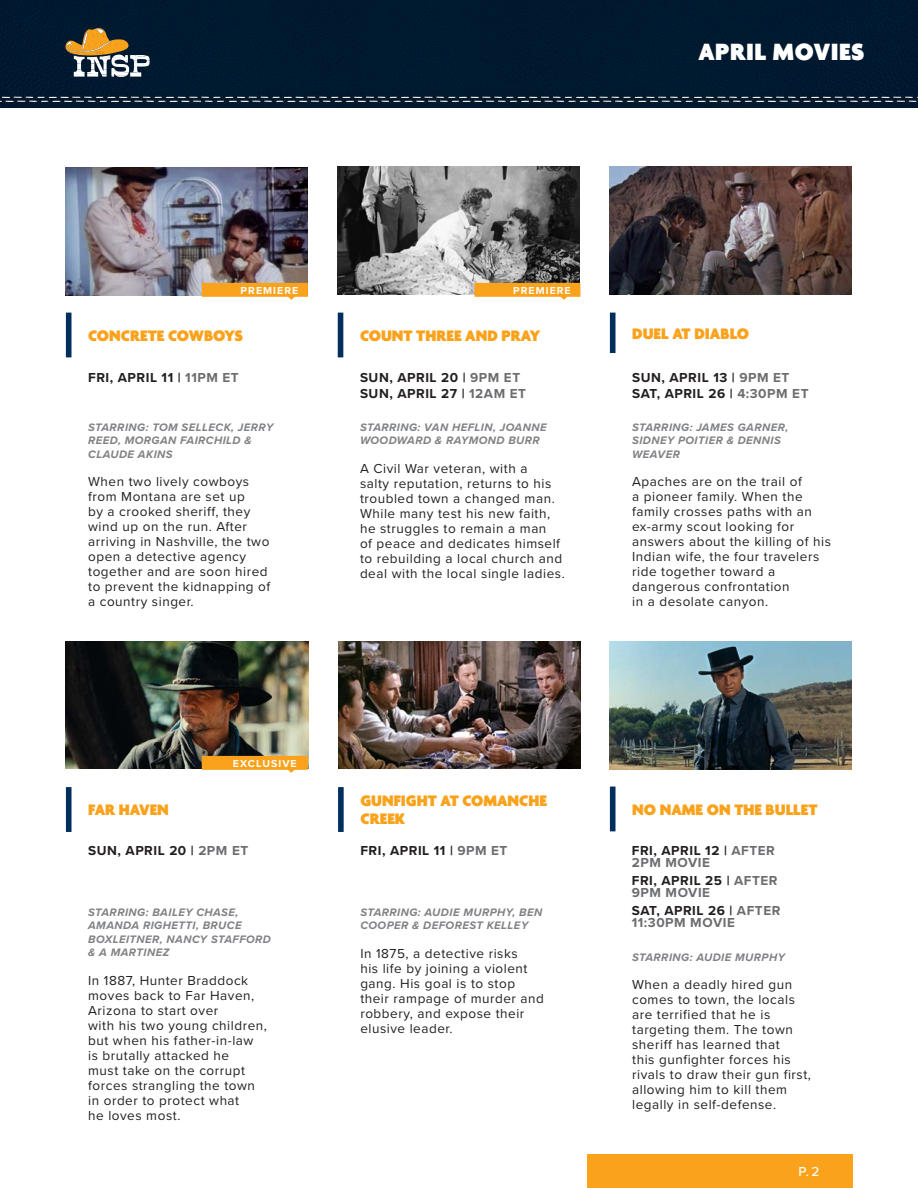
<style>
.page{position:relative;width:918px;height:1188px;background:#fff}
.page>*{position:absolute;margin:0;border:0;box-sizing:border-box;transform-origin:0 0}
.Top_Right_Title{font:900 25.5px "Agenda";letter-spacing:.02em;color:#fff}
.Titles-Two_Line{font:900 16.5px/18px "Agenda";color:#faa21b}
.Description{font:13.5px/15px "Proxima Nova";letter-spacing:.04em;color:#231f20}
.Tune-in{font:700 13.5px/16.5px "Proxima Nova";letter-spacing:.04em;color:#231f20}
.Tune-in-2{font:700 13.5px/12px "Proxima Nova";letter-spacing:.04em;color:#6c6d70}
.t1{font:500 13.5px "Proxima Nova";color:#fff}
.Names{font:italic 700 11.25px/13.5px "Proxima Nova";letter-spacing:.04em;color:#808285}
.Tag__Premiere_Exclusive{font:700 10.5px "Proxima Nova";letter-spacing:.1em;color:#fff}
.s1{color:#6c6d70}
.s2{color:#231f20}
</style>
<div class="page">
<img style="left:338px;top:641px;width:242px;height:128px">
<img style="left:610px;top:167px;width:242px;height:128px">
<img style="left:338px;top:167px;width:242px;height:128px">
<img style="left:66px;top:168px;width:242px;height:127px">
<img style="left:66px;top:641px;width:242px;height:128px">
<img style="left:610px;top:641px;width:242px;height:128px">
<div style="left:0;top:0;width:918px;height:108px;background:#00192f"></div>
<svg style="left:66px;top:28px;width:84px;height:49px"></svg>
<svg style="left:0;top:93px;width:918px;height:13px"></svg>
<svg style="left:66px;top:787px;width:6px;height:45px"></svg>
<svg style="left:338px;top:787px;width:6px;height:45px"></svg>
<svg style="left:610px;top:313px;width:6px;height:40px"></svg>
<div style="left:66px;top:313px;width:5px;height:44px;background:#002f5e"></div>
<div style="left:338px;top:313px;width:5px;height:44px;background:#002f5e"></div>
<svg style="left:610px;top:787px;width:6px;height:44px"></svg>
<svg style="left:202px;top:756px;width:106px;height:17px"></svg>
<svg style="left:202px;top:283px;width:106px;height:17px"></svg>
<svg style="left:474px;top:283px;width:106px;height:17px"></svg>
<div style="left:587px;top:1154px;width:265px;height:34px;background:#faa21b"></div>
<p class="Top_Right_Title" style="left:698px;top:38px;width:168px">APRIL MOVIES</p>
<p class="Tag__Premiere_Exclusive" style="left:241px;top:283px;width:59px">PREMIERE</p>
<p class="Tag__Premiere_Exclusive" style="left:513px;top:283px;width:59px">PREMIERE</p>
<p class="Titles-Two_Line" style="left:88px;top:328px;width:156px">CONCRETE COWBOYS</p>
<p class="Tune-in" style="left:88px;top:369px;width:152px">FRI, APRIL 11 | <span class="s1">11PM ET</span></p>
<p class="Names" style="left:88px;top:420px;width:187px">STARRING: TOM SELLECK, JERRY<br>REED, MORGAN FAIRCHILD &amp;<br>CLAUDE AKINS</p>
<p class="Description" style="left:88px;top:474px;width:184px">When two lively cowboys from Montana are set up<br>by a crooked sheriff, they wind up on the run. After arriving in Nashville, the two open a detective agency together and are soon hired to prevent the kidnapping of a country singer.</p>
<p class="Tag__Premiere_Exclusive" style="left:233px;top:756px;width:65px">EXCLUSIVE</p>
<p class="Titles-Two_Line" style="left:88px;top:802px;width:82px">FAR HAVEN</p>
<p class="Tune-in" style="left:88px;top:842px;width:162px">SUN, APRIL 20 | <span class="s1">2PM ET</span></p>
<p class="Names" style="left:88px;top:905px;width:184px">STARRING: BAILEY CHASE,<br>AMANDA RIGHETTI, BRUCE<br>BOXLEITNER, NANCY STAFFORD &amp; A MARTINEZ</p>
<p class="Description" style="left:88px;top:972px;width:180px">In 1887, Hunter Braddock moves back to Far Haven,<br>Arizona to start over<br>with his two young children, but when his father-in-law<br>is brutally attacked he<br>must take on the corrupt forces strangling the town in order to protect what<br>he loves most.</p>
<p class="Titles-Two_Line" style="left:360px;top:328px;width:182px">COUNT THREE AND PRAY</p>
<p class="Tune-in" style="left:360px;top:369px;width:168px">SUN, APRIL 20 | <span class="s1">9PM ET<br></span>SUN, APRIL 27 | <span class="s1">12AM ET</span></p>
<p class="Names" style="left:360px;top:420px;width:188px">STARRING: VAN HEFLIN, JOANNE<br>WOODWARD &amp; RAYMOND BURR</p>
<p class="Description" style="left:360px;top:460px;width:206px">A Civil War veteran, with a<br>salty reputation, returns to his troubled town a changed man.<br>While many test his new faith, he struggles to remain a man<br>of peace and dedicates himself to rebuilding a local church and deal with the local single ladies.</p>
<p class="Titles-Two_Line" style="left:360px;top:793px;width:188px">GUNFIGHT AT COMANCHE<br>CREEK</p>
<p class="Tune-in" style="left:360px;top:842px;width:149px">FRI, APRIL 11 | <span class="s1">9PM ET</span></p>
<p class="Names" style="left:360px;top:905px;width:184px">STARRING: AUDIE MURPHY, BEN<br>COOPER &amp; DEFOREST KELLEY</p>
<p class="Description" style="left:360px;top:945px;width:185px">In 1875, a detective risks<br>his life by joining a violent gang. His goal is to stop their rampage of murder and robbery, and expose their elusive leader.</p>
<p class="Titles-Two_Line" style="left:632px;top:325px;width:118px">DUEL AT DIABLO</p>
<p class="Tune-in" style="left:632px;top:369px;width:178px">SUN, APRIL 13 | <span class="s1">9PM ET<br></span>SAT, APRIL 26 | <span class="s1">4:30PM ET</span></p>
<p class="Names" style="left:632px;top:420px;width:158px">STARRING: JAMES GARNER,<br>SIDNEY POITIER &amp; DENNIS<br>WEAVER</p>
<p class="Description" style="left:632px;top:474px;width:200px">Apaches are on the trail of<br>a pioneer family. When the family crosses paths with an ex-army scout looking for answers about the killing of his<br>Indian wife, the four travelers ride together toward a dangerous confrontation<br>in a desolate canyon.</p>
<p class="Titles-Two_Line" style="left:632px;top:802px;width:187px">NO NAME ON THE BULLET</p>
<p class="Tune-in-2" style="left:632px;top:844px;width:145px"><span class="s2">FRI, APRIL 12 |</span> AFTER<br>2PM MOVIE</p>
<p class="Tune-in-2" style="left:632px;top:874px;width:147px"><span class="s2">FRI, APRIL 25 |</span> AFTER<br>9PM MOVIE</p>
<p class="Tune-in-2" style="left:632px;top:905px;width:150px"><span class="s2">SAT, APRIL 26 |</span> AFTER<br>11:30PM MOVIE</p>
<p class="Names" style="left:632px;top:950px;width:154px">STARRING: AUDIE MURPHY</p>
<p class="Description" style="left:632px;top:977px;width:180px">When a deadly hired gun comes to town, the locals are terrified that he is targeting them. The town sheriff has learned that<br>this gunfighter forces his rivals to draw their gun first, allowing him to kill them legally in self-defense.</p>
<p class="t1" style="left:799px;top:1162px;width:22px">P. 2</p>
</div>
